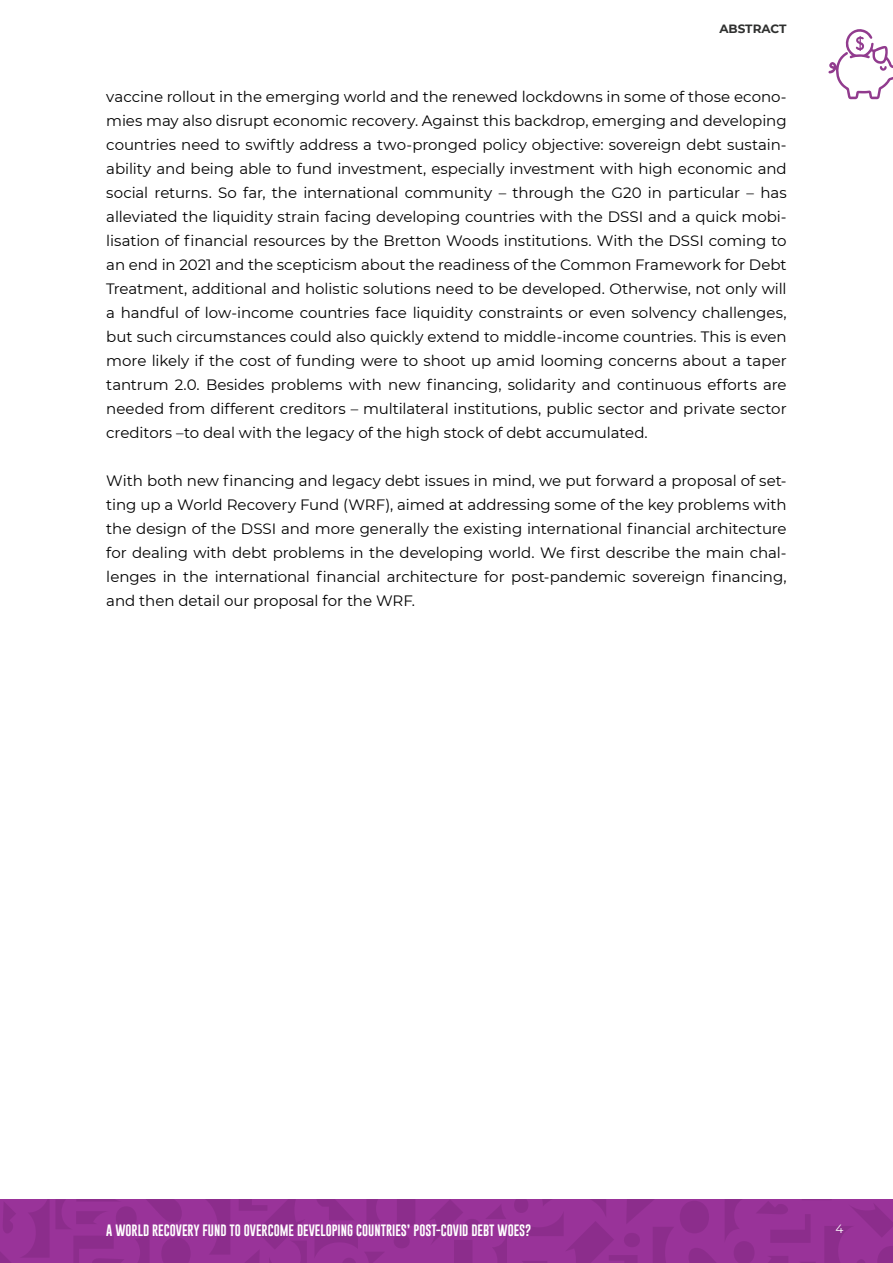
<style>
.page{position:relative;width:893px;height:1263px;background:#fff}
.page>*{position:absolute;margin:0;border:0;box-sizing:border-box;transform-origin:0 0}
.t1{font:15px/24px "Montserrat";letter-spacing:-.005em;color:#000;text-align:justify}
.t2{font:12px "Gobold";color:#fff}
.t3{font:700 12px "Montserrat";color:#2f302f}
.t4{font:12px "Montserrat";color:#fff}
</style>
<div class="page">
<div style="left:0;top:1199px;width:893px;height:64px;background:#939"></div>
<svg style="left:514px;top:1199px;width:379px;height:64px"></svg>
<svg style="left:430px;top:1200px;width:77px;height:63px"></svg>
<svg style="left:0;top:1199px;width:415px;height:64px"></svg>
<svg style="left:828px;top:29px;width:65px;height:70px"></svg>
<p class="t3" style="left:719px;top:20px;width:69px">ABSTRACT</p>
<p class="t1" style="left:106px;top:84px;width:682px">vaccine rollout in the emerging world and the renewed lockdowns in some of those econo&shy;mies may also disrupt economic recovery. Against this backdrop, emerging and developing countries need to swiftly address a two-pronged policy objective: sovereign debt sustain&shy;ability and being able to fund investment, especially investment with high economic and social returns. So far, the international community – through the G20 in particular – has alleviated the liquidity strain facing developing countries with the DSSI and a quick mobi&shy;lisation of financial resources by the Bretton Woods institutions. With the DSSI coming to an end in 2021 and the scepticism about the readiness of the Common Framework for Debt Treatment, additional and holistic solutions need to be developed. Otherwise, not only will a handful of low-income countries face liquidity constraints or even solvency challenges, but such circumstances could also quickly extend to middle-income countries. This is even more likely if the cost of funding were to shoot up amid looming concerns about a taper tantrum 2.0. Besides problems with new financing, solidarity and continuous efforts are needed from different creditors – multilateral institutions, public sector and private sector creditors –to deal with the legacy of the high stock of debt accumulated.</p>
<p class="t1" style="left:106px;top:468px;width:682px">With both new financing and legacy debt issues in mind, we put forward a proposal of set&shy;ting up a World Recovery Fund (WRF), aimed at addressing some of the key problems with the design of the DSSI and more generally the existing international financial architecture for dealing with debt problems in the developing world. We first describe the main chal&shy;lenges in the international financial architecture for post-pandemic sovereign financing, and then detail our proposal for the WRF.</p>
<p class="t2" style="left:106px;top:1223px;width:427px">A WORLD RECOVERY FUND TO OVERCOME DEVELOPING COUNTRIES’ POST-COVID DEBT WOES?</p>
<p class="t4" style="left:836px;top:1221px;width:9px">4</p>
</div>
